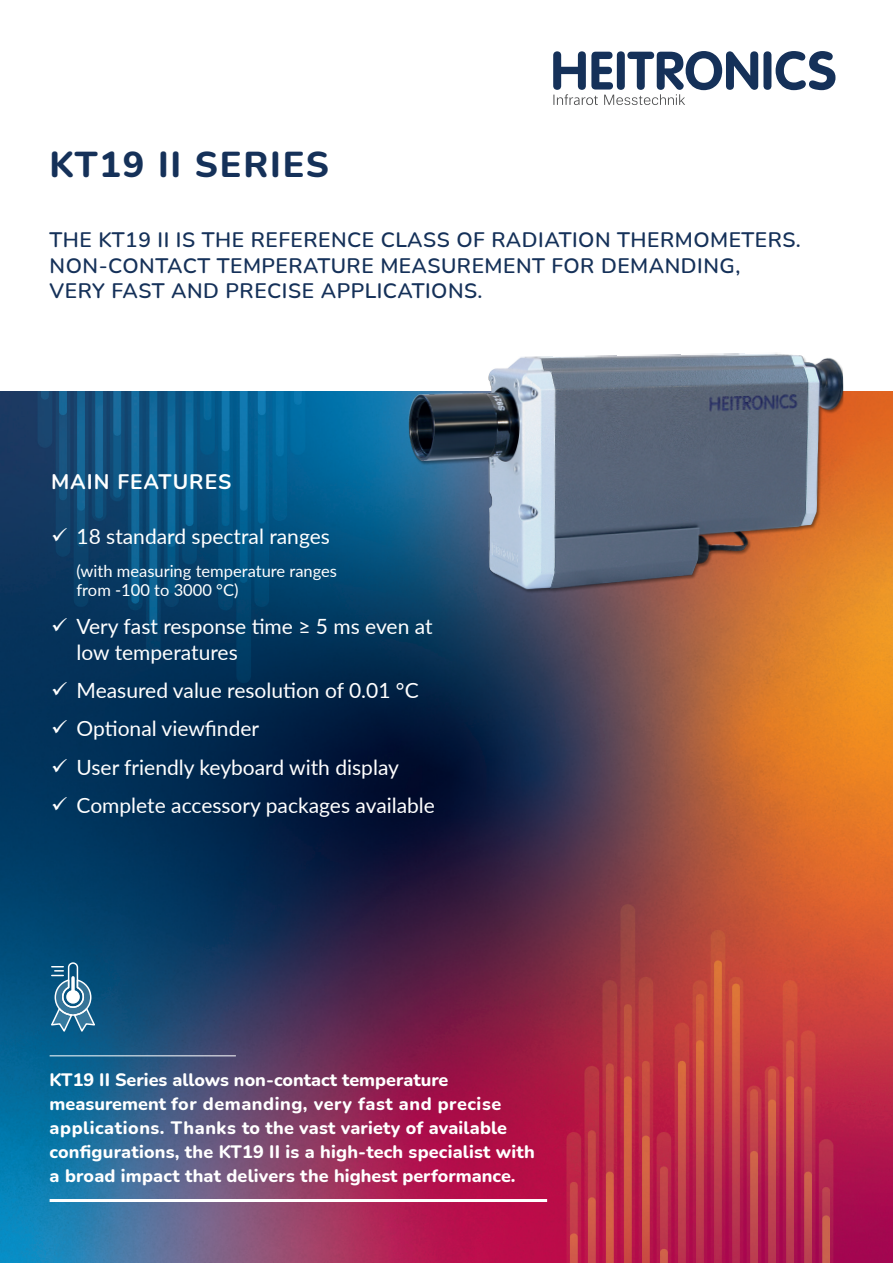
<style>
.page{position:relative;width:893px;height:1263px;background:#fff}
.page>*{position:absolute;margin:0;border:0;box-sizing:border-box;transform-origin:0 0}
.H1_Titel{font:800 36px "Nunito";letter-spacing:.05em;color:#153159}
.t1{font:21px/25.5px "Lato";color:#fff}
.H2_Titel{font:600 21px/25.5px "Nunito";letter-spacing:.025em;color:#153159}
.USPs{font:700 21px "Nunito";letter-spacing:.05em;color:#fff}
.Fließtext_Titel{font:800 18px/24px "Nunito";letter-spacing:.01em;color:#fff}
.Aufzählung_TitelAnmk{font:16.5px/19.5px "Lato";color:#fff}
</style>
<div class="page">
<img style="left:0;top:391px;width:893px;height:872px">
<svg style="left:553px;top:51px;width:282px;height:54px"></svg>
<svg style="left:51px;top:962px;width:44px;height:70px;background:#4b83a3"></svg>
<img style="left:407px;top:353px;width:440px;height:243px">
<hr style="left:50px;top:1055px;width:186px;height:1px;background:#fff">
<hr style="left:50px;top:1199px;width:497px;height:3px;background:#fff">
<svg style="left:53px;top:528px;width:14px;height:14px"></svg>
<svg style="left:53px;top:618px;width:14px;height:14px"></svg>
<svg style="left:53px;top:682px;width:14px;height:13px"></svg>
<svg style="left:53px;top:720px;width:14px;height:14px"></svg>
<svg style="left:53px;top:758px;width:14px;height:14px"></svg>
<svg style="left:53px;top:796px;width:14px;height:14px"></svg>
<p class="H1_Titel" style="left:50px;top:138px;width:281px">KT19 II SERIES</p>
<p class="H2_Titel" style="left:50px;top:226px;width:753px">THE KT19 II IS THE REFERENCE CLASS OF RADIATION THERMOMETERS.<br>NON-CONTACT TEMPERATURE MEASUREMENT FOR DEMANDING,<br>VERY FAST AND PRECISE APPLICATIONS.</p>
<p class="USPs" style="left:51px;top:467px;width:182px">MAIN FEATURES</p>
<p class="t1" style="left:77px;top:523px;width:255px">18 standard spectral ranges</p>
<p class="Aufzählung_TitelAnmk" style="left:77px;top:560px;width:262px">(with measuring temperature ranges from -100 to 3000 °C)</p>
<p class="t1" style="left:77px;top:613px;width:358px">Very fast response time ≥ 5 ms even at low temperatures</p>
<p class="t1" style="left:77px;top:677px;width:344px">Measured value resolution of 0.01 °C</p>
<p class="t1" style="left:77px;top:715px;width:184px">Optional viewfinder</p>
<p class="t1" style="left:77px;top:753px;width:324px">User friendly keyboard with display</p>
<p class="t1" style="left:77px;top:791px;width:360px">Complete accessory packages available</p>
<p class="Fließtext_Titel" style="left:50px;top:1067px;width:487px">KT19 II Series allows non-contact temperature measurement for demanding, very fast and precise applications. Thanks to the vast variety of available configurations, the KT19 II is a high-tech specialist with a broad impact that delivers the highest performance.</p>
</div>
